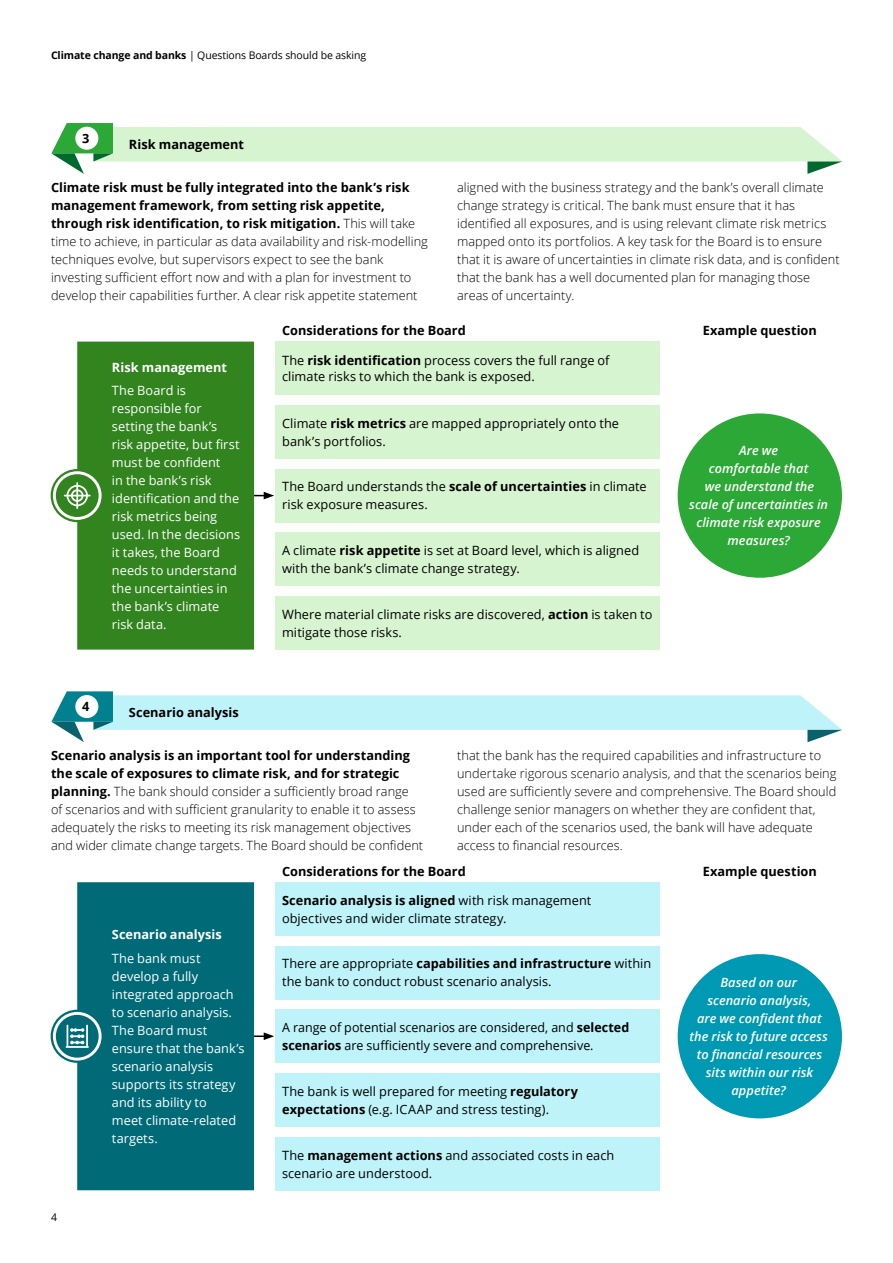
<style>
.page{position:relative;width:893px;height:1263px;background:#fff}
.page>*{position:absolute;margin:0;border:0;box-sizing:border-box;transform-origin:0 0}
.t1{font:300 12.75px/18px "Open Sans";letter-spacing:.005em;color:#000}
.t2{font:12.75px/18px "Open Sans";letter-spacing:.005em;color:#000}
.t3{font:12.75px/18px "Open Sans";letter-spacing:.005em;color:#fff}
.t4{font:italic 600 12.75px/18px "Open Sans";letter-spacing:.005em;color:#fff;text-align:center}
.t5{font:700 12.75px "Open Sans";letter-spacing:.005em;color:#000}
.t6{font:700 12.75px "Open Sans";color:#fff}
.t7{font:10.5px "Open Sans";letter-spacing:-.01em;color:#000}
.s1{font-weight:700}
</style>
<div class="page">
<svg style="left:51px;top:691px;width:791px;height:51px"></svg>
<div style="left:75px;top:695px;width:23px;height:23px;background:#fff;border-radius:50%"></div>
<div style="left:678px;top:954px;width:164px;height:164px;background:#0099b3;border-radius:50%"></div>
<div style="left:78px;top:883px;width:175px;height:306px;background:#006a77"></div>
<div style="left:77px;top:882px;width:177px;height:308px;border:2px solid #006a77"></div>
<div style="left:275px;top:882px;width:385px;height:53px;background:#bef3f9"></div>
<div style="left:275px;top:946px;width:385px;height:53px;background:#bef3f9"></div>
<div style="left:275px;top:1010px;width:385px;height:53px;background:#bef3f9"></div>
<div style="left:275px;top:1073px;width:385px;height:53px;background:#bef3f9"></div>
<div style="left:275px;top:1137px;width:385px;height:53px;background:#bef3f9"></div>
<svg style="left:254px;top:1032px;width:20px;height:8px"></svg>
<svg style="left:52px;top:1011px;width:51px;height:51px"></svg>
<div style="left:51px;top:1010px;width:53px;height:53px;border:2px solid #006a77;border-radius:50%"></div>
<svg style="left:56px;top:1015px;width:43px;height:43px"></svg>
<svg style="left:51px;top:123px;width:791px;height:51px"></svg>
<div style="left:75px;top:127px;width:23px;height:23px;background:#fff;border-radius:50%"></div>
<div style="left:678px;top:413px;width:164px;height:165px;background:#2ba835;border-radius:50%"></div>
<div style="left:78px;top:343px;width:175px;height:305px;background:#32841f"></div>
<div style="left:77px;top:342px;width:177px;height:308px;border:2px solid #32841f"></div>
<div style="left:275px;top:342px;width:385px;height:53px;background:#d7f4d0"></div>
<div style="left:275px;top:405px;width:385px;height:53px;background:#d7f4d0"></div>
<div style="left:275px;top:469px;width:385px;height:53px;background:#d7f4d0"></div>
<div style="left:275px;top:533px;width:385px;height:53px;background:#d7f4d0"></div>
<div style="left:275px;top:596px;width:385px;height:54px;background:#d7f4d0"></div>
<svg style="left:254px;top:492px;width:20px;height:7px"></svg>
<svg style="left:52px;top:470px;width:51px;height:51px"></svg>
<div style="left:51px;top:469px;width:53px;height:53px;border:2px solid #32841f;border-radius:50%"></div>
<svg style="left:56px;top:474px;width:43px;height:43px"></svg>
<p class="t7" style="left:51px;top:48px;width:317px"><span class="s1">Climate change and banks</span> | Questions Boards should be asking</p>
<p class="t5" style="left:82px;top:129px;width:9px">3</p>
<p class="t5" style="left:129px;top:135px;width:117px">Risk management</p>
<p class="t1" style="left:51px;top:178px;width:378px"><span class="s1">Climate risk must be fully integrated into the bank’s risk management framework, from setting risk appetite, through risk identification, to risk mitigation.</span> This will take time to achieve, in particular as data availability and risk-modelling techniques evolve, but supervisors expect to see the bank investing sufficient effort now and with a plan for investment to develop their capabilities further. A clear risk appetite statement</p>
<p class="t1" style="left:457px;top:178px;width:384px">aligned with the business strategy and the bank’s overall climate change strategy is critical. The bank must ensure that it has identified all exposures, and is using relevant climate risk metrics mapped onto its portfolios. A key task for the Board is to ensure that it is aware of uncertainties in climate risk data, and is confident that the bank has a well documented plan for managing those areas of uncertainty.</p>
<p class="t6" style="left:112px;top:358px;width:117px">Risk management</p>
<p class="t3" style="left:112px;top:381px;width:130px">The Board is responsible for setting the bank’s risk appetite, but first must be confident<br>in the bank’s risk identification and the risk metrics being used. In the decisions it takes, the Board needs to understand the uncertainties in the bank’s climate risk data.</p>
<p class="t5" style="left:282px;top:321px;width:185px">Considerations for the Board</p>
<p class="t5" style="left:703px;top:321px;width:116px">Example question</p>
<p class="t2" style="left:282px;top:353px;width:329px;line-height:15.3px">The <span class="s1">risk identification</span> process covers the full range of climate risks to which the bank is exposed.</p>
<p class="t2" style="left:282px;top:414px;width:339px">Climate <span class="s1">risk metrics</span> are mapped appropriately onto the bank’s portfolios.</p>
<p class="t2" style="left:282px;top:477px;width:366px">The Board understands the <span class="s1">scale of uncertainties</span> in climate risk exposure measures.</p>
<p class="t2" style="left:282px;top:541px;width:359px">A climate <span class="s1">risk appetite</span> is set at Board level, which is aligned with the bank’s climate change strategy.</p>
<p class="t2" style="left:282px;top:605px;width:372px">Where material climate risks are discovered, <span class="s1">action</span> is taken to mitigate those risks.</p>
<p class="t4" style="left:689px;top:442px;width:140px">Are we<br>comfortable that<br>we understand the scale of uncertainties in climate risk exposure measures?</p>
<p class="t5" style="left:82px;top:698px;width:9px">4</p>
<p class="t5" style="left:129px;top:704px;width:111px">Scenario analysis</p>
<p class="t1" style="left:51px;top:746px;width:374px"><span class="s1">Scenario analysis is an important tool for understanding the scale of exposures to climate risk, and for strategic planning.</span> The bank should consider a sufficiently broad range of scenarios and with sufficient granularity to enable it to assess adequately the risks to meeting its risk management objectives and wider climate change targets. The Board should be confident</p>
<p class="t1" style="left:457px;top:746px;width:381px">that the bank has the required capabilities and infrastructure to undertake rigorous scenario analysis, and that the scenarios being used are sufficiently severe and comprehensive. The Board should challenge senior managers on whether they are confident that, under each of the scenarios used, the bank will have adequate access to financial resources.</p>
<p class="t7" style="left:51px;top:1210px;width:8px">4</p>
<p class="t6" style="left:112px;top:926px;width:111px">Scenario analysis</p>
<p class="t3" style="left:112px;top:949px;width:134px">The bank must develop a fully integrated approach to scenario analysis.<br>The Board must ensure that the bank’s scenario analysis supports its strategy and its ability to<br>meet climate-related targets.</p>
<p class="t5" style="left:282px;top:862px;width:185px">Considerations for the Board</p>
<p class="t5" style="left:703px;top:862px;width:116px">Example question</p>
<p class="t2" style="left:282px;top:891px;width:311px"><span class="s1">Scenario analysis is aligned</span> with risk management objectives and wider climate strategy.</p>
<p class="t2" style="left:282px;top:954px;width:371px">There are appropriate <span class="s1">capabilities and infrastructure</span> within the bank to conduct robust scenario analysis.</p>
<p class="t2" style="left:282px;top:1018px;width:349px">A range of potential scenarios are considered, and <span class="s1">selected scenarios</span> are sufficiently severe and comprehensive.</p>
<p class="t2" style="left:282px;top:1082px;width:297px">The bank is well prepared for meeting <span class="s1">regulatory expectations</span> (e.g. ICAAP and stress testing).</p>
<p class="t2" style="left:282px;top:1145px;width:334px">The <span class="s1">management actions</span> and associated costs in each scenario are understood.</p>
<p class="t4" style="left:689px;top:973px;width:140px">Based on our<br>scenario analysis,<br>are we confident that the risk to future access to financial resources sits within our risk appetite?</p>
</div>
